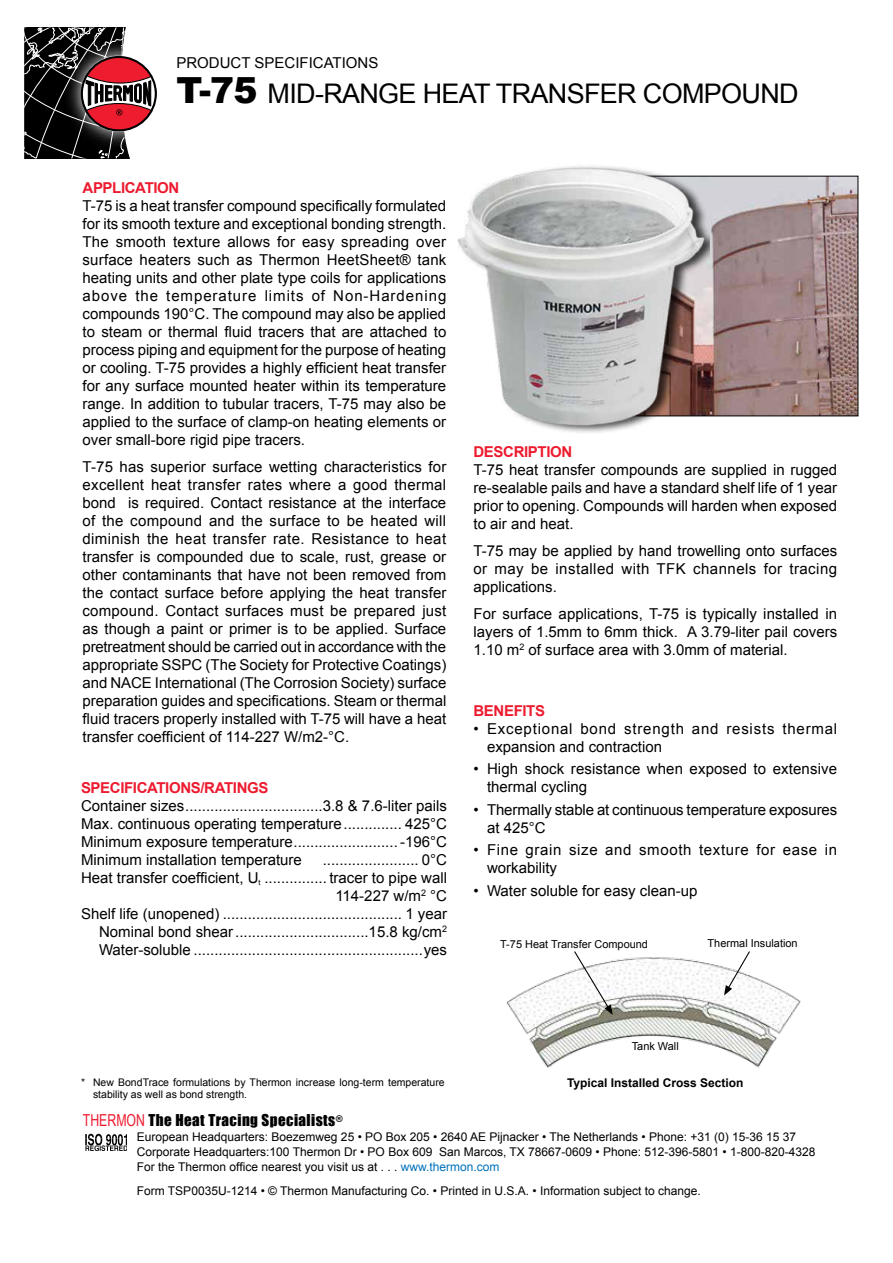
<style>
.page{position:relative;width:893px;height:1263px;background:#fff}
.page>*{position:absolute;margin:0;border:0;box-sizing:border-box;transform-origin:0 0}
.t1{font:27px "Arial";letter-spacing:-.025em;color:#000}
.t2{font:15px/18px "Arial";color:#000;text-align:justify}
.t3{font:15px/18px "Arial";letter-spacing:.055em;color:#000}
.t4{font:700 15px "Arial";letter-spacing:-.025em;color:#ed1b2f}
.t5{font:15px/18px "Arial";letter-spacing:.045em;color:#000}
.t6{font:15px "Impact";letter-spacing:.03em;color:#000}
.t7{font:15px "Arial";color:#000101}
.t8{font:12px/15px "Arial";color:#000}
.t9{font:700 12px "Arial";color:#000}
.t10{font:10.95px "Arial";color:#000}
.t11{font:10.5px/12px "Arial";color:#000}
.s1{font-weight:900;font-size:36px}
.s2{font-family:"Arial Narrow";font-size:16.5px;color:#ed1b2f}
.s3{color:#0072bc}
</style>
<div class="page">
<svg style="left:24px;top:27px;width:133px;height:131px"></svg>
<div style="left:81px;top:56px;width:76px;height:75px;border:2px solid #000;border-radius:50%"></div>
<img style="left:709px;top:178px;width:147px;height:236px">
<img style="left:506px;top:957px;width:295px;height:111px">
<svg style="left:573px;top:951px;width:40px;height:64px"></svg>
<svg style="left:724px;top:951px;width:27px;height:44px"></svg>
<img style="left:457px;top:165px;width:252px;height:268px">
<svg style="left:86px;top:1134px;width:41px;height:17px"></svg>
<p class="t7" style="left:176px;top:53px;width:203px">PRODUCT SPECIFICATIONS</p>
<h1 class="t1" style="left:176px;top:76px;width:624px"><span class="s1">T-75</span> MID-RANGE HEAT TRANSFER COMPOUND</h1>
<p class="t4" style="left:83px;top:178px;width:98px">APPLICATION</p>
<p class="t2" style="left:83px;top:197px;width:365px">T-75 is a heat transfer compound specifically formulated for its smooth texture and exceptional bonding strength.<br>The smooth texture allows for easy spreading over surface heaters such as Thermon HeetSheet® tank heating units and other plate type coils for applications above the temperature limits of Non-Hardening compounds 190°C. The compound may also be applied to steam or thermal fluid tracers that are attached to process piping and equipment for the purpose of heating or cooling. T-75 provides a highly efficient heat transfer for any surface mounted heater within its temperature range. In addition to tubular tracers, T-75 may also be applied to the surface of clamp-on heating elements or over small-bore rigid pipe tracers.</p>
<p class="t2" style="left:83px;top:458px;width:365px">T-75 has superior surface wetting characteristics for excellent heat transfer rates where a good thermal bond is required. Contact resistance at the interface of the compound and the surface to be heated will diminish the heat transfer rate. Resistance to heat transfer is compounded due to scale, rust, grease or other contaminants that have not been removed from the contact surface before applying the heat transfer compound. Contact surfaces must be prepared just as though a paint or primer is to be applied. Surface pretreatment should be carried out in accordance with the appropriate SSPC (The Society for Protective Coatings) and NACE International (The Corrosion Society) surface preparation guides and specifications. Steam or thermal fluid tracers properly installed with T-75 will have a heat transfer coefficient of 114-227 W/m2-°C.</p>
<p class="t4" style="left:81px;top:777px;width:189px">SPECIFICATIONS/RATINGS</p>
<p class="t2" style="left:81px;top:796px;width:368px">Container sizes.................................3.8 &amp; 7.6-liter pails Max. continuous operating temperature.............. 425°C Minimum exposure temperature......................... -196°C Minimum installation temperature</p>
<p class="t2" style="left:81px;top:850px;width:368px;text-align:right">....................... 0°C<br>Heat transfer coefficient, U<sub>t</sub> ............... tracer to pipe wall 114-227 w/m<sup>2</sup> °C<br>Shelf life (unopened) ........................................... 1 year Nominal bond shear................................15.8 kg/cm<sup>2<br></sup>Water-soluble .......................................................yes</p>
<p class="t4" style="left:473px;top:441px;width:100px">DESCRIPTION</p>
<p class="t2" style="left:473px;top:461px;width:365px">T-75 heat transfer compounds are supplied in rugged re-sealable pails and have a standard shelf life of 1 year prior to opening. Compounds will harden when exposed to air and heat.</p>
<p class="t2" style="left:473px;top:542px;width:365px">T-75 may be applied by hand trowelling onto surfaces or may be installed with TFK channels for tracing applications.</p>
<p class="t2" style="left:473px;top:605px;width:365px">For surface applications, T-75 is typically installed in layers of 1.5mm to 6mm thick. A 3.79-liter pail covers 1.10 m<sup>2</sup> of surface area with 3.0mm of material.</p>
<p class="t4" style="left:473px;top:701px;width:73px">BENEFITS</p>
<p class="t3" style="left:487px;top:720px;width:352px;text-indent:-14px">• Exceptional bond strength and resists thermal expansion and contraction</p>
<p class="t2" style="left:487px;top:760px;width:352px;text-indent:-14px">• High shock resistance when exposed to extensive thermal cycling</p>
<p class="t2" style="left:487px;top:801px;width:352px;text-indent:-14px">• Thermally stable at continuous temperature exposures at 425°C</p>
<p class="t5" style="left:487px;top:841px;width:352px;text-indent:-14px">• Fine grain size and smooth texture for ease in workability</p>
<p class="t2" style="left:473px;top:882px;width:225px">• Water soluble for easy clean-up</p>
<p class="t10" style="left:500px;top:937px;width:149px">T-75 Heat Transfer Compound</p>
<p class="t10" style="left:708px;top:936px;width:92px">Thermal Insulation</p>
<p class="t11" style="left:93px;top:1077px;width:353px;text-indent:-12px">* New BondTrace formulations by Thermon increase long-term temperature stability as well as bond strength.</p>
<p class="t10" style="left:632px;top:1039px;width:49px">Tank Wall</p>
<p class="t9" style="left:567px;top:1074px;width:178px">Typical Installed Cross Section</p>
<p class="t6" style="left:83px;top:1109px;width:261px"><span class="s2">THERMON</span> The Heat Tracing Specialists<sup>®</sup></p>
<p class="t8" style="left:137px;top:1130px;width:680px">European Headquarters: Boezemweg 25 • PO Box 205 • 2640 AE Pijnacker • The Netherlands • Phone: +31 (0) 15-36 15 37<br>Corporate Headquarters:100 Thermon Dr • PO Box 609 San Marcos, TX 78667-0609 • Phone: 512-396-5801 • 1-800-820-4328<br>For the Thermon office nearest you visit us at . . . <span class="s3">www.thermon.com</span></p>
<p class="t8" style="left:137px;top:1184px;width:565px">Form TSP0035U-1214 • © Thermon Manufacturing Co. • Printed in U.S.A. • Information subject to change.</p>
</div>
